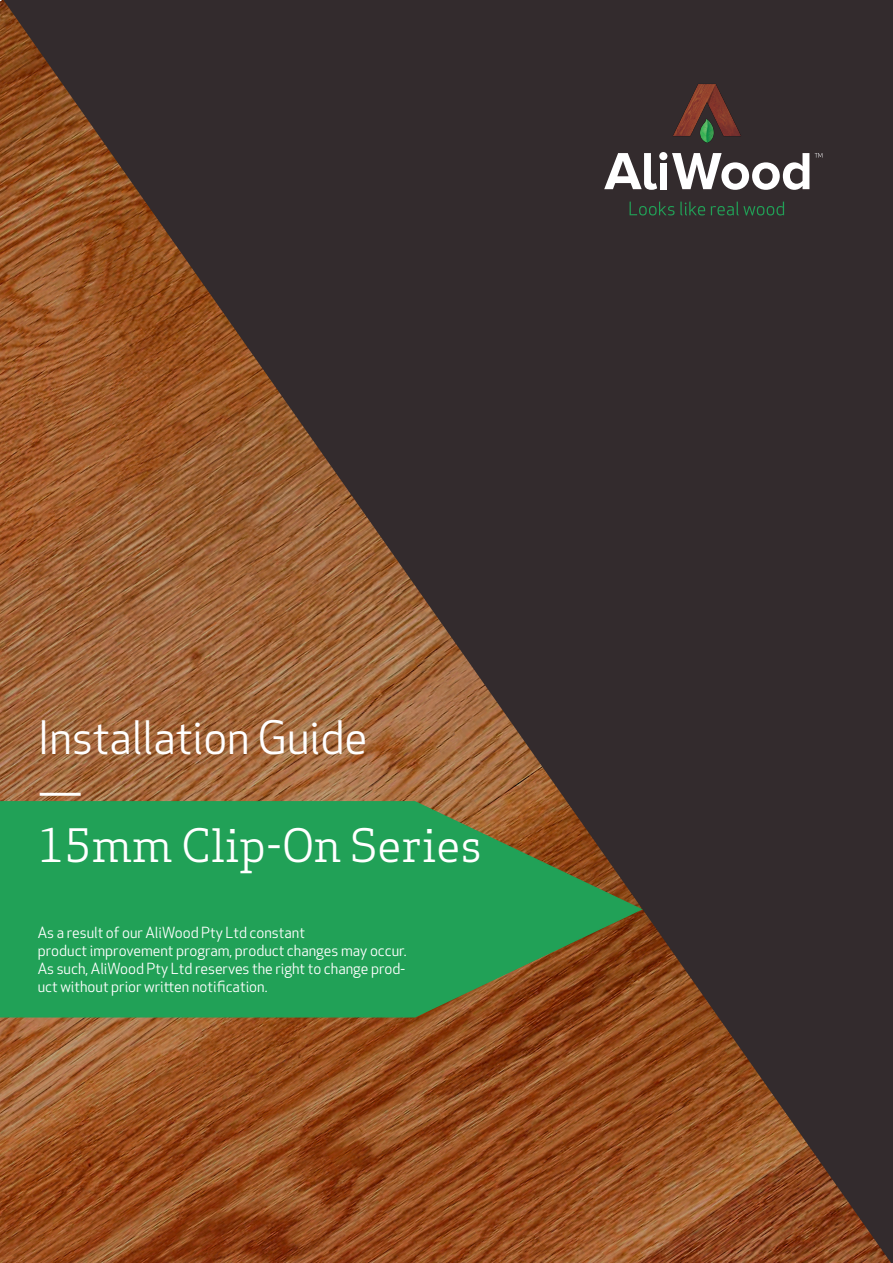
<style>
.page{position:relative;width:893px;height:1263px;background:#fff}
.page>*{position:absolute;margin:0;border:0;box-sizing:border-box;transform-origin:0 0}
.t1{font:45px "Apex New";color:#fff}
.t2{font:45px "Apex Serif";color:#fff}
.t3{font:15px/18px "Apex New";color:#fff;text-align:justify}
</style>
<div class="page">
<img style="left:0;top:0;width:891px;height:1263px">
<svg style="left:0;top:800px;width:644px;height:218px;background:#32904d"></svg>
<p class="t1" style="left:38px;top:709px;width:331px">Installation Guide</p>
<p class="t1" style="left:38px;top:763px;width:46px">—</p>
<p class="t2" style="left:38px;top:816px;width:445px">15mm Clip-On Series</p>
<p class="t3" style="left:38px;top:923px;width:269px">As a result of our AliWood Pty Ltd constant</p>
<p class="t3" style="left:38px;top:941px;width:370px">product improvement program, product changes may occur.<br>As such, AliWood Pty Ltd reserves the right to change prod&shy;uct without prior written notification.</p>
</div>
